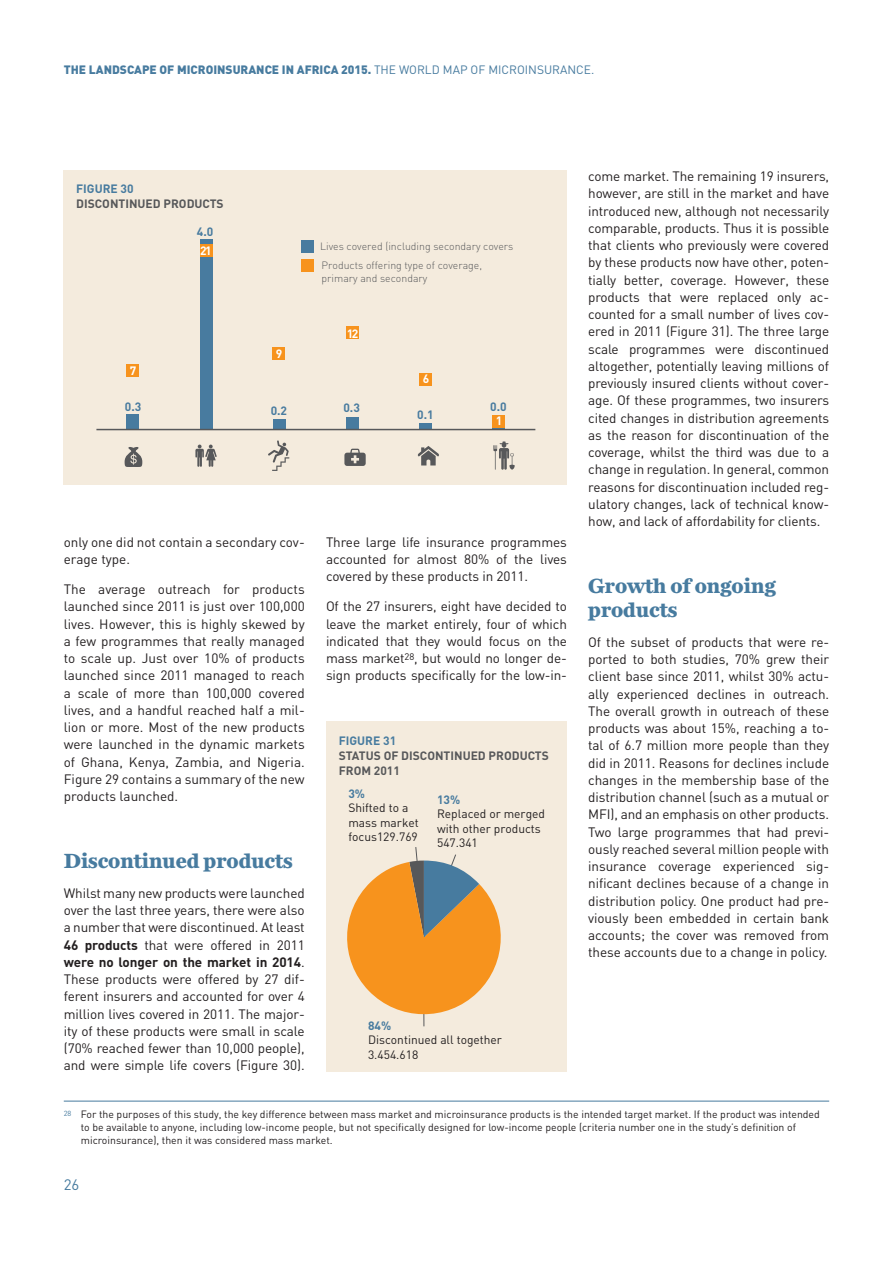
<style>
.page{position:relative;width:893px;height:1263px;background:#fff}
.page>*{position:absolute;margin:0;border:0;box-sizing:border-box;transform-origin:0 0}
.Sous-titre{font:700 21px/24px "Miller Daily One";color:#477b9f}
.t1{font:15px "DIN";color:#477b9f}
.t2{font:13.5px/17.2px "DIN";letter-spacing:-.005em;color:#231f20;text-align:justify}
.t3{font:12px/14.4px "DIN";color:#231f20}
.t4{font:900 12px "DIN";color:#477b9f}
.Titre_graphiques{font:700 12px/15px "DIN";color:#57585a}
.t5{font:700 12px "DIN";color:#487b9f}
.Titre_graphiques-2{font:700 12px "DIN";color:#477b9f}
.t6{font:700 12px "DIN";color:#fff}
.notes_bas_de_page{font:10.5px/12.8px "DIN";color:#231f20}
.t7{font:300 10.5px/18.8px "DIN";color:#57585a}
.s1{font-weight:400}
.s2{font-weight:700}
.s3{color:#477b9f}
.s4{font-weight:700;color:#477b9f}
</style>
<div class="page">
<div style="left:63px;top:170px;width:504px;height:315px;background:#f4ebdd"></div>
<svg style="left:195px;top:445px;width:22px;height:22px"></svg>
<svg style="left:268px;top:440px;width:21px;height:31px"></svg>
<svg style="left:344px;top:449px;width:22px;height:17px"></svg>
<svg style="left:418px;top:446px;width:21px;height:19px"></svg>
<svg style="left:493px;top:441px;width:22px;height:29px"></svg>
<svg style="left:125px;top:447px;width:17px;height:20px"></svg>
<div style="left:301px;top:240px;width:13px;height:12px;background:#487b9f"></div>
<div style="left:301px;top:259px;width:13px;height:13px;background:#f7931d"></div>
<div style="left:127px;top:364px;width:12px;height:13px;background:#f7931d"></div>
<div style="left:272px;top:347px;width:13px;height:13px;background:#f7931d"></div>
<div style="left:346px;top:327px;width:13px;height:12px;background:#f7931d"></div>
<div style="left:419px;top:373px;width:13px;height:12px;background:#f7931d"></div>
<div style="left:493px;top:415px;width:12px;height:12px;background:#f7931d"></div>
<div style="left:127px;top:414px;width:12px;height:16px;background:#487b9f"></div>
<div style="left:200px;top:239px;width:13px;height:191px;background:#487b9f"></div>
<div style="left:273px;top:419px;width:13px;height:11px;background:#487b9f"></div>
<div style="left:346px;top:417px;width:13px;height:13px;background:#487b9f"></div>
<svg style="left:419px;top:423px;width:13px;height:6px"></svg>
<svg style="left:493px;top:428px;width:12px;height:1px"></svg>
<hr style="left:96px;top:429px;width:439px;height:1px;background:#57585a">
<div style="left:200px;top:244px;width:12px;height:12px;background:#f7931d"></div>
<div style="left:326px;top:721px;width:241px;height:350px;background:#f4ebdd"></div>
<svg style="left:347px;top:847px;width:154px;height:180px"></svg>
<hr style="left:64px;top:1101px;width:765px;height:1px;background:#477b9f">
<p class="t4" style="left:64px;top:61px;width:532px">THE LANDSCAPE OF MICROINSURANCE IN AFRICA 2015. <span class="s1">THE WORLD MAP OF MICROINSURANCE.</span></p>
<p class="Titre_graphiques-2" style="left:76px;top:181px;width:59px">FIGURE 30</p>
<p class="Titre_graphiques" style="left:76px;top:195px;width:149px">DISCONTINUED PRODUCTS</p>
<p class="t6" style="left:130px;top:362px;width:8px">7</p>
<p class="t5" style="left:197px;top:223px;width:18px">4.0</p>
<p class="t6" style="left:200px;top:243px;width:13px">21</p>
<p class="t6" style="left:276px;top:346px;width:8px">9</p>
<p class="t7" style="left:320px;top:237px;width:195px">Lives covered (including secondary covers<br>Products offering type of coverage,</p>
<p class="t7" style="left:322px;top:268px;width:107px">primary and secondary</p>
<p class="t6" style="left:347px;top:326px;width:13px">12</p>
<p class="t6" style="left:423px;top:371px;width:8px">6</p>
<p class="t5" style="left:125px;top:398px;width:18px">0.3</p>
<p class="t5" style="left:271px;top:403px;width:18px">0.2</p>
<p class="t5" style="left:343px;top:400px;width:18px">0.3</p>
<p class="t5" style="left:417px;top:407px;width:18px">0.1</p>
<p class="t5" style="left:490px;top:399px;width:18px">0.0</p>
<p class="t6" style="left:496px;top:413px;width:8px">1</p>
<p class="t2" style="left:64px;top:533px;width:242px">only one did not contain a secondary cov&shy;erage type.</p>
<p class="t2" style="left:64px;top:580px;width:242px">The average outreach for products launched since 2011 is just over 100,000 lives. However, this is highly skewed by a few programmes that really managed to scale up. Just over 10% of products launched since 2011 managed to reach a scale of more than 100,000 covered lives, and a handful reached half a mil&shy;lion or more. Most of the new products were launched in the dynamic markets of Ghana, Kenya, Zambia, and Nigeria.<br>Figure 29 contains a summary of the new products launched.</p>
<p class="Sous-titre" style="left:64px;top:848px;width:230px">Discontinued products</p>
<p class="t2" style="left:64px;top:884px;width:242px">Whilst many new products were launched over the last three years, there were also a number that were discontinued. At least <span class="s2">46 products</span> that were offered in 2011 <span class="s2">were no longer on the market in 2014</span>.<br>These products were offered by 27 dif&shy;ferent insurers and accounted for over 4 million lives covered in 2011. The major&shy;ity of these products were small in scale (70% reached fewer than 10,000 people), and were simple life covers (Figure 30).</p>
<p class="t2" style="left:326px;top:533px;width:242px">Three large life insurance programmes accounted for almost 80% of the lives covered by these products in 2011.</p>
<p class="t2" style="left:326px;top:597px;width:242px">Of the 27 insurers, eight have decided to leave the market entirely, four of which indicated that they would focus on the mass market<sup>28</sup>, but would no longer de&shy;sign products specifically for the low-in-</p>
<p class="Titre_graphiques" style="left:339px;top:732px;width:212px"><span class="s3">FIGURE 31<br></span>STATUS OF DISCONTINUED PRODUCTS<br>FROM 2011</p>
<p class="t3" style="left:437px;top:792px;width:109px"><span class="s4">13%<br></span>Replaced or merged with other products<br>547.341</p>
<p class="t3" style="left:348px;top:786px;width:72px"><span class="s4">3%<br></span>Shifted to a mass market focus129.769</p>
<p class="t3" style="left:368px;top:1018px;width:135px"><span class="s4">84%<br></span>Discontinued all together<br>3.454.618</p>
<p class="t2" style="left:588px;top:167px;width:242px">come market. The remaining 19 insurers, however, are still in the market and have introduced new, although not necessarily comparable, products. Thus it is possible that clients who previously were covered by these products now have other, poten&shy;tially better, coverage. However, these products that were replaced only ac&shy;counted for a small number of lives cov&shy;ered in 2011 (Figure 31). The three large scale programmes were discontinued altogether, potentially leaving millions of previously insured clients without cover&shy;age. Of these programmes, two insurers cited changes in distribution agreements as the reason for discontinuation of the coverage, whilst the third was due to a change in regulation. In general, common reasons for discontinuation included reg&shy;ulatory changes, lack of technical know&shy;how, and lack of affordability for clients.</p>
<p class="Sous-titre" style="left:588px;top:573px;width:189px">Growth of ongoing products</p>
<p class="t2" style="left:588px;top:633px;width:242px">Of the subset of products that were re&shy;ported to both studies, 70% grew their client base since 2011, whilst 30% actu&shy;ally experienced declines in outreach.<br>The overall growth in outreach of these products was about 15%, reaching a to&shy;tal of 6.7 million more people than they did in 2011. Reasons for declines include changes in the membership base of the distribution channel (such as a mutual or MFI), and an emphasis on other products.<br>Two large programmes that had previ&shy;ously reached several million people with insurance coverage experienced sig&shy;nificant declines because of a change in distribution policy. One product had pre&shy;viously been embedded in certain bank accounts; the cover was removed from these accounts due to a change in policy.</p>
<p class="notes_bas_de_page" style="left:81px;top:1108px;width:741px;text-indent:-17px"><sup>28</sup> For the purposes of this study, the key difference between mass market and microinsurance products is the intended target market. If the product was intended to be available to anyone, including low-income people, but not specifically designed for low-income people (criteria number one in the study’s definition of microinsurance), then it was considered mass market.</p>
<p class="t1" style="left:64px;top:1175px;width:17px">26</p>
</div>
